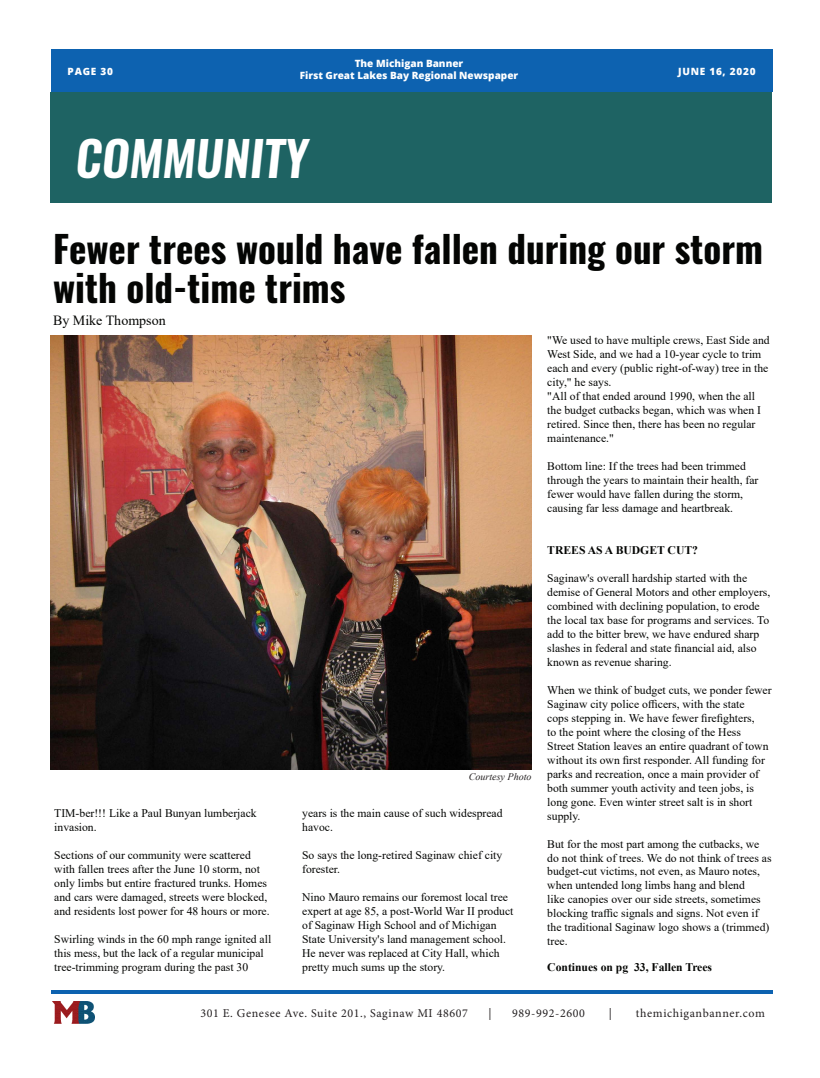
<style>
.page{position:relative;width:820px;height:1078px;background:#fff}
.page>*{position:absolute;margin:0;border:0;box-sizing:border-box;transform-origin:0 0}
.t1{font:italic 600 48px "Oswald";color:#fff}
.t2{font:700 37px/39px "Oswald";color:#040503}
.t3{font:14px "Times New Roman";color:#040503}
.t4{font:12px "Minion Pro";letter-spacing:.05em;color:#231f20}
.t5{font:11.6px/14px "Times New Roman";color:#040503}
.t6{font:700 11.6px "Times New Roman";color:#040503}
.t7{font:800 10px/12px "Open Sans";color:#fff;text-align:center}
.t8{font:italic 10px "Times New Roman";color:#231f20}
.t9{font:800 10px "Open Sans";letter-spacing:.075em;color:#fff}
</style>
<div class="page">
<div style="left:51px;top:50px;width:721px;height:42px;background:#0d62b0"></div>
<hr style="left:51px;top:990px;width:721px;height:3px;background:#0d62b0">
<img style="left:53px;top:1001px;width:42px;height:22px">
<div style="left:50px;top:92px;width:721px;height:111px;background:#1e6363"></div>
<img style="left:51px;top:336px;width:480px;height:433px">
<p class="t7" style="left:68px;top:65px;width:47px">PAGE 30</p>
<p class="t7" style="left:299px;top:57px;width:220px">The Michigan Banner<br>First Great Lakes Bay Regional Newspaper</p>
<p class="t9" style="left:677px;top:64px;width:79px">JUNE 16, 2020</p>
<p class="t1" style="left:75px;top:125px;width:234px">COMMUNITY</p>
<p class="t2" style="left:53px;top:231px;width:711px">Fewer trees would have fallen during our storm with old-time trims</p>
<p class="t3" style="left:53px;top:310px;width:114px">By Mike Thompson</p>
<p class="t5" style="left:54px;top:805px;width:204px">TIM-ber!!! Like a Paul Bunyan lumberjack invasion.</p>
<p class="t5" style="left:54px;top:847px;width:217px">Sections of our community were scattered with fallen trees after the June 10 storm, not only limbs but entire fractured trunks. Homes and cars were damaged, streets were blocked, and residents lost power for 48 hours or more.</p>
<p class="t5" style="left:54px;top:931px;width:218px">Swirling winds in the 60 mph range ignited all this mess, but the lack of a regular municipal tree-trimming program during the past 30</p>
<p class="t8" style="left:469px;top:769px;width:64px">Courtesy Photo</p>
<p class="t5" style="left:302px;top:805px;width:202px">years is the main cause of such widespread havoc.</p>
<p class="t5" style="left:302px;top:847px;width:201px">So says the long-retired Saginaw chief city forester.</p>
<p class="t5" style="left:302px;top:889px;width:213px">Nino Mauro remains our foremost local tree expert at age 85, a post-World War II product of Saginaw High School and of Michigan State University's land management school.<br>He never was replaced at City Hall, which pretty much sums up the story.</p>
<p class="t5" style="left:547px;top:332px;width:224px">"We used to have multiple crews, East Side and West Side, and we had a 10-year cycle to trim each and every (public right-of-way) tree in the city," he says.</p>
<p class="t5" style="left:547px;top:388px;width:215px">"All of that ended around 1990, when the all the budget cutbacks began, which was when I retired. Since then, there has been no regular maintenance."</p>
<p class="t5" style="left:547px;top:458px;width:212px">Bottom line: If the trees had been trimmed through the years to maintain their health, far fewer would have fallen during the storm, causing far less damage and heartbreak.</p>
<p class="t6" style="left:547px;top:541px;width:152px">TREES AS A BUDGET CUT?</p>
<p class="t5" style="left:547px;top:570px;width:224px">Saginaw's overall hardship started with the demise of General Motors and other employers, combined with declining population, to erode the local tax base for programs and services. To add to the bitter brew, we have endured sharp slashes in federal and state financial aid, also known as revenue sharing.</p>
<p class="t5" style="left:547px;top:682px;width:226px">When we think of budget cuts, we ponder fewer Saginaw city police officers, with the state<br>cops stepping in. We have fewer firefighters,<br>to the point where the closing of the Hess<br>Street Station leaves an entire quadrant of town without its own first responder. All funding for parks and recreation, once a main provider of both summer youth activity and teen jobs, is long gone. Even winter street salt is in short supply.</p>
<p class="t5" style="left:547px;top:836px;width:226px">But for the most part among the cutbacks, we do not think of trees. We do not think of trees as budget-cut victims, not even, as Mauro notes, when untended long limbs hang and blend<br>like canopies over our side streets, sometimes blocking traffic signals and signs. Not even if the traditional Saginaw logo shows a (trimmed) tree.</p>
<p class="t6" style="left:547px;top:958px;width:166px">Continues on pg 33, Fallen Trees</p>
<p class="t4" style="left:200px;top:1004px;width:269px">301 E. Genesee Ave. Suite 201., Saginaw MI 48607</p>
<p class="t4" style="left:488px;top:1004px;width:5px">|</p>
<p class="t4" style="left:512px;top:1004px;width:74px">989-992-2600</p>
<p class="t4" style="left:608px;top:1004px;width:5px">|</p>
<p class="t4" style="left:635px;top:1004px;width:130px">themichiganbanner.com</p>
</div>
